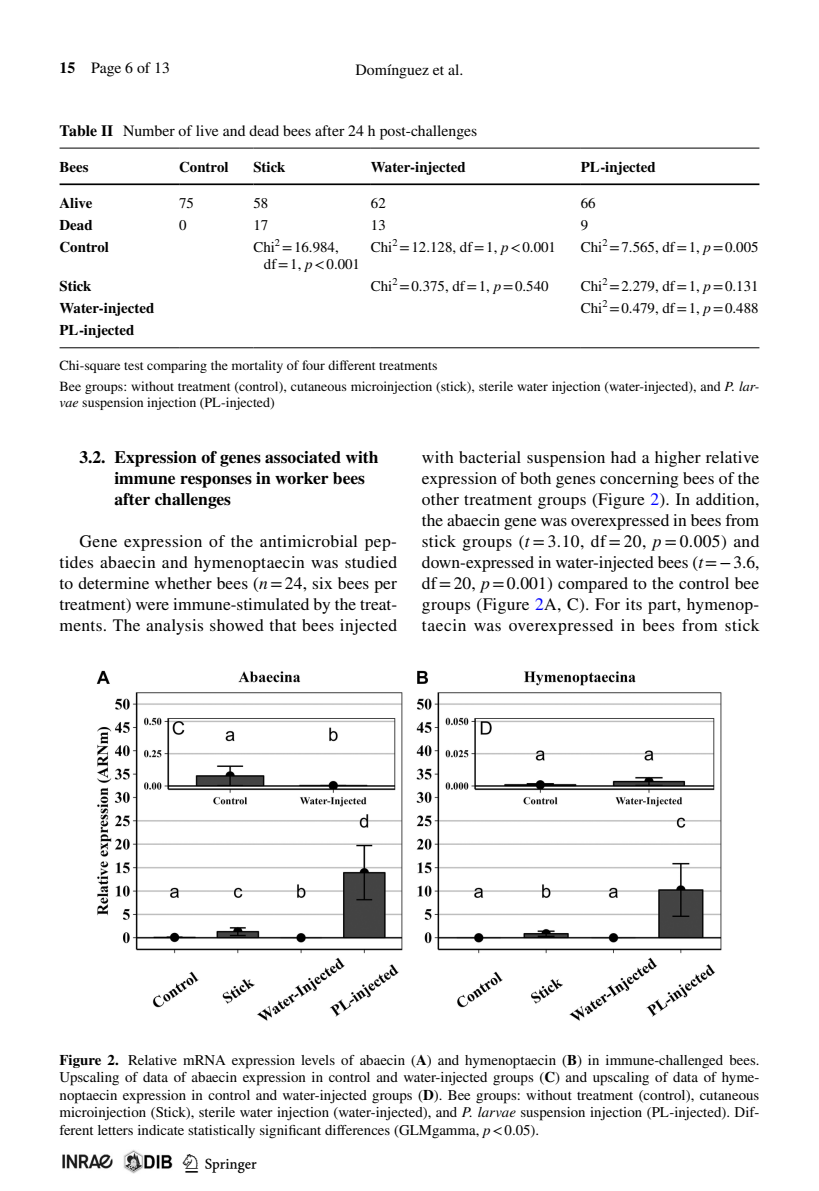
<style>
.page{position:relative;width:819px;height:1191px;background:#fff}
.page>*{position:absolute;margin:0;border:0;box-sizing:border-box;transform-origin:0 0}
.t1{font:26.25px "Springnew Regular 4";color:#000}
.t2{font:17.5px/21px "STIX";letter-spacing:.015em;color:#000;text-align:justify}
.t3{font:700 17.5px/21px "STIX";color:#000}
.t4{font:15.75px "STIX";color:#000}
.t5{font:14.88px/17.5px "STIX";color:#000}
.t6{font:700 14.88px "STIX";color:#000}
.t7{font:14px/20.7px "STIX";color:#000}
.s1{font-weight:700}
.s2{font-style:italic}
.s3{color:#00f}
</style>
<div class="page">
<img style="left:62px;top:1150px;width:110px;height:23px">
<hr style="left:60px;top:148px;width:119px;height:1px;background:#000">
<hr style="left:60px;top:183px;width:119px;height:2px;background:#000">
<hr style="left:179px;top:148px;width:74px;height:1px;background:#000">
<hr style="left:179px;top:183px;width:74px;height:2px;background:#000">
<hr style="left:253px;top:148px;width:118px;height:1px;background:#000">
<hr style="left:253px;top:183px;width:118px;height:2px;background:#000">
<hr style="left:371px;top:148px;width:210px;height:1px;background:#000">
<hr style="left:371px;top:183px;width:210px;height:2px;background:#000">
<hr style="left:581px;top:148px;width:178px;height:1px;background:#000">
<hr style="left:581px;top:183px;width:178px;height:2px;background:#000">
<hr style="left:60px;top:347px;width:119px;height:1px;background:#000">
<hr style="left:179px;top:347px;width:74px;height:1px;background:#000">
<hr style="left:253px;top:347px;width:118px;height:1px;background:#000">
<hr style="left:371px;top:347px;width:210px;height:1px;background:#000">
<hr style="left:581px;top:347px;width:178px;height:1px;background:#000">
<img style="left:96px;top:670px;width:626px;height:351px">
<p class="t4" style="left:60px;top:57px;width:112px"><span class="s1">15</span> Page 6 of 13</p>
<p class="t4" style="left:355px;top:59px;width:109px">Domínguez et al.</p>
<p class="t4" style="left:60px;top:120px;width:419px"><span class="s1">Table II</span> Number of live and dead bees after 24 h post-challenges</p>
<p class="t6" style="left:60px;top:158px;width:30px">Bees</p>
<p class="t6" style="left:179px;top:158px;width:51px">Control</p>
<p class="t6" style="left:253px;top:158px;width:33px">Stick</p>
<p class="t6" style="left:371px;top:158px;width:96px">Water-injected</p>
<p class="t6" style="left:581px;top:158px;width:76px">PL-injected</p>
<p class="t6" style="left:60px;top:194px;width:34px">Alive</p>
<p class="t5" style="left:179px;top:195px;width:16px">75</p>
<p class="t5" style="left:253px;top:195px;width:16px">58</p>
<p class="t5" style="left:371px;top:195px;width:16px">62</p>
<p class="t5" style="left:581px;top:195px;width:16px">66</p>
<p class="t6" style="left:60px;top:216px;width:35px">Dead</p>
<p class="t5" style="left:179px;top:217px;width:9px">0</p>
<p class="t5" style="left:253px;top:217px;width:16px">17</p>
<p class="t5" style="left:371px;top:217px;width:16px">13</p>
<p class="t5" style="left:581px;top:217px;width:9px">9</p>
<p class="t6" style="left:60px;top:238px;width:51px">Control</p>
<p class="t5" style="left:264px;top:239px;width:98px;text-indent:-11px">Chi<sup>2</sup> =16.984, df=1, <span class="s2">p</span>&lt;0.001</p>
<p class="t5" style="left:371px;top:239px;width:186px">Chi<sup>2</sup> =12.128, df=1, <span class="s2">p</span>&lt;0.001</p>
<p class="t5" style="left:581px;top:239px;width:179px">Chi<sup>2</sup> =7.565, df=1, <span class="s2">p</span>=0.005</p>
<p class="t6" style="left:60px;top:277px;width:33px">Stick</p>
<p class="t5" style="left:371px;top:278px;width:179px">Chi<sup>2</sup> =0.375, df=1, <span class="s2">p</span>=0.540</p>
<p class="t5" style="left:581px;top:278px;width:179px">Chi<sup>2</sup> =2.279, df=1, <span class="s2">p</span>=0.131</p>
<p class="t6" style="left:60px;top:299px;width:96px">Water-injected</p>
<p class="t5" style="left:581px;top:300px;width:179px">Chi<sup>2</sup> =0.479, df=1, <span class="s2">p</span>=0.488</p>
<p class="t6" style="left:60px;top:321px;width:76px">PL-injected</p>
<p class="t7" style="left:60px;top:356px;width:701px">Chi-square test comparing the mortality of four different treatments<br>Bee groups: without treatment (control), cutaneous microinjection (stick), sterile water injection (water-injected), and <span class="s2">P. lar‑</span></p>
<p class="t7" style="left:60px;top:392px;width:217px"><span class="s2">vae</span> suspension injection (PL-injected)</p>
<p class="t3" style="left:114px;top:446px;width:265px;text-indent:-35px">3.2. Expression of genes associated with immune responses in worker bees after challenges</p>
<p class="t2" style="left:60px;top:532px;width:339px;text-indent:20px">Gene expression of the antimicrobial pep&shy;tides abaecin and hymenoptaecin was studied to determine whether bees (<span class="s2">n</span>=24, six bees per treatment) were immune-stimulated by the treat&shy;ments. The analysis showed that bees injected</p>
<p class="t2" style="left:422px;top:447px;width:339px">with bacterial suspension had a higher relative expression of both genes concerning bees of the other treatment groups (Figure <span class="s3">2</span>). In addition, the abaecin gene was overexpressed in bees from stick groups (<span class="s2">t</span>=3.10, df=20, <span class="s2">p</span>=0.005) and down-expressed in water-injected bees (<span class="s2">t</span>=−3.6, df=20, <span class="s2">p</span>=0.001) compared to the control bee groups (Figure <span class="s3">2</span>A, C). For its part, hymenop&shy;taecin was overexpressed in bees from stick</p>
<p class="t5" style="left:60px;top:1051px;width:701px;text-align:justify"><span class="s1">Figure 2.</span> Relative mRNA expression levels of abaecin (<span class="s1">A</span>) and hymenoptaecin (<span class="s1">B</span>) in immune-challenged bees.<br>Upscaling of data of abaecin expression in control and water-injected groups (<span class="s1">C</span>) and upscaling of data of hyme&shy;noptaecin expression in control and water-injected groups (<span class="s1">D</span>). Bee groups: without treatment (control), cutaneous microinjection (Stick), sterile water injection (water-injected), and <span class="s2">P. larvae</span> suspension injection (PL-injected). Dif&shy;ferent letters indicate statistically significant differences (GLMgamma, <span class="s2">p</span>&lt;0.05).</p>
<h1 class="t1" style="left:185px;top:1153px;width:73px">1 3</h1>
</div>
